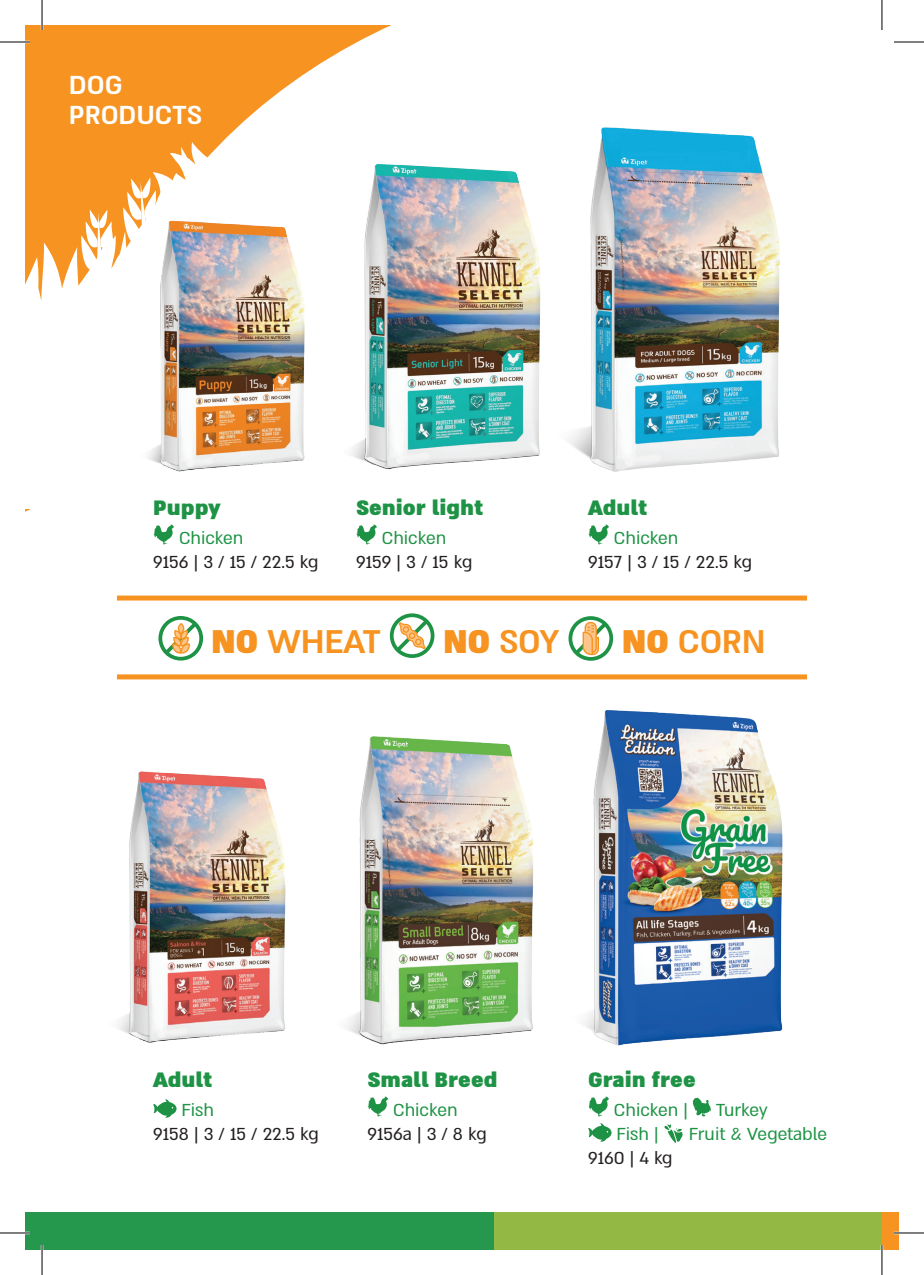
<style>
.page{position:relative;width:924px;height:1275px;background:#fff}
.page>*{position:absolute;margin:0;border:0;box-sizing:border-box;transform-origin:0 0}
.t1{font:37.8px "Almoni Neue DL4.0 AAA D Bold";letter-spacing:-.01em;color:#f79320}
.t2{font:30px/30px "Almoni Neue DL4.0 AAA D Bold";color:#fff}
.t3{font:900 24px "Almoni Neue DL4.0 AAA";color:#1e9345}
.t4{font:20px "Almoni Neue DL4.0 AAA";letter-spacing:-.005em;color:#231f20}
.t5{font:20px "Almoni Neue DL4.0 AAA";color:#1e9345}
.s1{font-family:"Almoni Neue DL4.0 AAA";font-weight:900}
</style>
<div class="page">
<svg style="left:25px;top:25px;width:367px;height:487px;fill:#f79320"></svg>
<div style="left:25px;top:308px;width:85px;height:201px;background:#fff"></div>
<svg style="left:25px;top:141px;width:266px;height:167px"></svg>
<svg style="left:158px;top:616px;width:45px;height:44px"></svg>
<svg style="left:389px;top:613px;width:45px;height:45px"></svg>
<svg style="left:568px;top:616px;width:45px;height:45px"></svg>
<div style="left:117px;top:595px;width:689px;height:5px;background:#f79320"></div>
<div style="left:117px;top:674px;width:689px;height:5px;background:#f79320"></div>
<svg style="left:153px;top:524px;width:21px;height:20px"></svg>
<svg style="left:356px;top:524px;width:21px;height:20px"></svg>
<img style="left:110px;top:212px;width:217px;height:269px">
<img style="left:345px;top:152px;width:196px;height:329px">
<svg style="left:153px;top:1099px;width:23px;height:18px"></svg>
<svg style="left:588px;top:1096px;width:21px;height:20px"></svg>
<svg style="left:692px;top:1097px;width:19px;height:19px"></svg>
<svg style="left:588px;top:1123px;width:23px;height:18px"></svg>
<svg style="left:664px;top:1124px;width:19px;height:20px"></svg>
<img style="left:118px;top:771px;width:168px;height:272px">
<img style="left:583px;top:710px;width:200px;height:336px">
<div style="left:25px;top:1212px;width:469px;height:38px;background:#26984d"></div>
<div style="left:494px;top:1212px;width:387px;height:38px;background:#93b843"></div>
<div style="left:881px;top:1212px;width:17px;height:38px;background:#f79320"></div>
<svg style="left:588px;top:524px;width:21px;height:20px"></svg>
<svg style="left:367px;top:1096px;width:21px;height:20px"></svg>
<img style="left:569px;top:127px;width:211px;height:345px">
<img style="left:346px;top:736px;width:188px;height:309px">
<hr style="left:0;top:41px;width:30px;height:2px;background:#fff">
<hr style="left:0;top:1231px;width:30px;height:3px;background:#fff">
<hr style="left:893px;top:1231px;width:30px;height:3px;background:#fff">
<hr style="left:41px;top:0;width:2px;height:30px;background:#fff">
<hr style="left:41px;top:1245px;width:2px;height:30px;background:#fff">
<hr style="left:880px;top:1245px;width:2px;height:30px;background:#fff">
<hr style="left:0;top:42px;width:30px;height:1px;background:#000">
<hr style="left:893px;top:42px;width:30px;height:1px;background:#000">
<hr style="left:0;top:1232px;width:30px;height:1px;background:#000">
<hr style="left:893px;top:1232px;width:30px;height:1px;background:#000">
<hr style="left:42px;top:0;width:1px;height:30px;background:#000">
<hr style="left:42px;top:1245px;width:1px;height:30px;background:#000">
<hr style="left:881px;top:0;width:1px;height:30px;background:#000">
<hr style="left:881px;top:1245px;width:1px;height:30px;background:#000">
<h2 class="t2" style="left:69px;top:67px;width:135px">DOG<br>PRODUCTS</h2>
<p class="t3" style="left:153px;top:489px;width:69px">Puppy</p>
<p class="t5" style="left:179px;top:523px;width:66px">Chicken</p>
<p class="t4" style="left:153px;top:547px;width:167px">9156 | 3 / 15 / 22.5 kg</p>
<p class="t3" style="left:356px;top:489px;width:129px">Senior light</p>
<p class="t5" style="left:381px;top:523px;width:66px">Chicken</p>
<p class="t4" style="left:356px;top:547px;width:118px">9159 | 3 / 15 kg</p>
<p class="t3" style="left:588px;top:489px;width:61px">Adult</p>
<p class="t5" style="left:613px;top:523px;width:66px">Chicken</p>
<p class="t4" style="left:588px;top:547px;width:165px">9157 | 3 / 15 / 22.5 kg</p>
<h1 class="t1" style="left:211px;top:612px;width:171px"><span class="s1">NO</span> WHEAT</h1>
<h1 class="t1" style="left:443px;top:612px;width:118px"><span class="s1">NO</span> SOY</h1>
<h1 class="t1" style="left:621px;top:612px;width:145px"><span class="s1">NO</span> CORN</h1>
<p class="t3" style="left:153px;top:1060px;width:61px">Adult</p>
<p class="t5" style="left:181px;top:1094px;width:34px">Fish</p>
<p class="t4" style="left:153px;top:1118px;width:167px">9158 | 3 / 15 / 22.5 kg</p>
<p class="t3" style="left:367px;top:1060px;width:132px">Small Breed</p>
<p class="t5" style="left:393px;top:1094px;width:66px">Chicken</p>
<p class="t4" style="left:367px;top:1118px;width:121px">9156a | 3 / 8 kg</p>
<p class="t3" style="left:588px;top:1060px;width:109px">Grain free</p>
<p class="t5" style="left:613px;top:1094px;width:75px">Chicken |</p>
<p class="t5" style="left:715px;top:1094px;width:54px">Turkey</p>
<p class="t5" style="left:616px;top:1118px;width:44px">Fish |</p>
<p class="t5" style="left:688px;top:1118px;width:140px">Fruit &amp; Vegetable</p>
<p class="t4" style="left:588px;top:1142px;width:86px">9160 | 4 kg</p>
</div>
